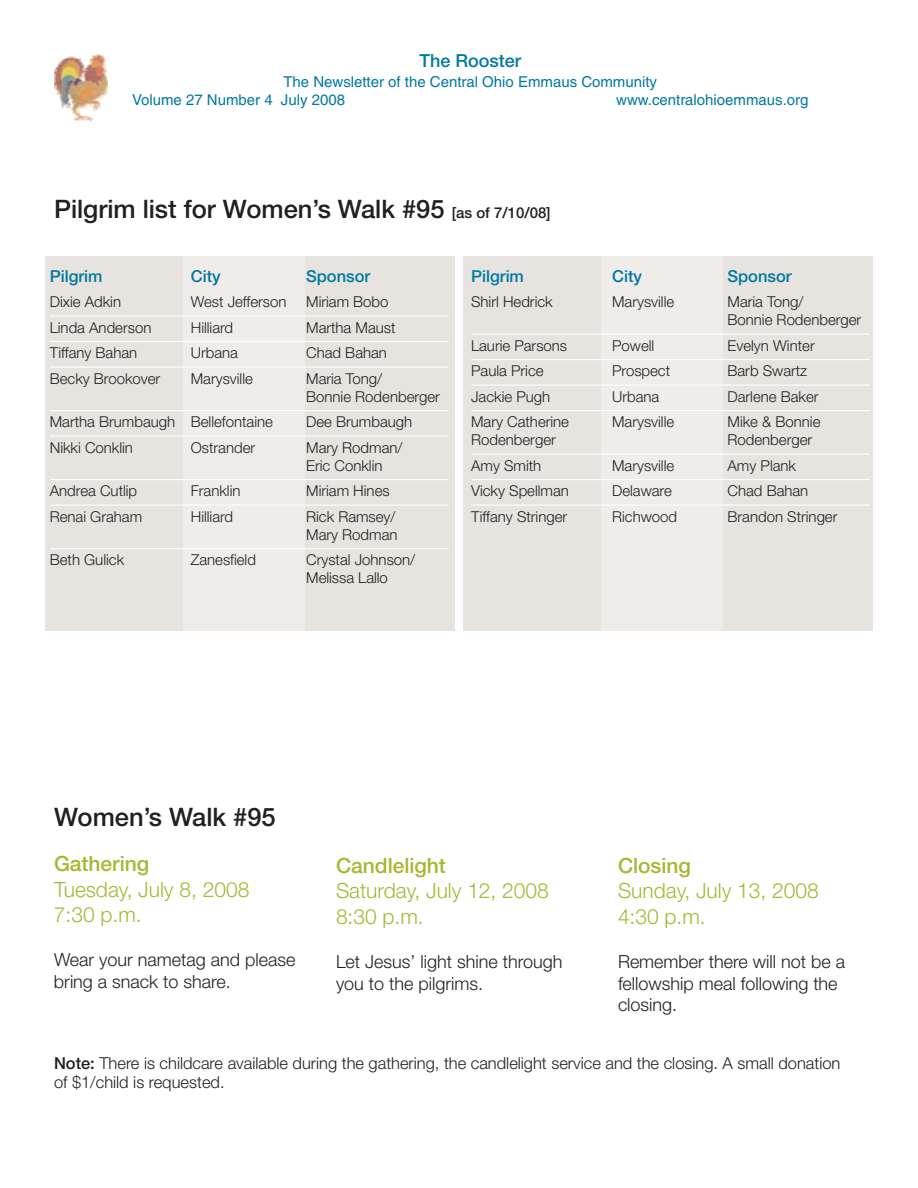
<style>
.page{position:relative;width:918px;height:1188px;background:#fff}
.page>*{position:absolute;margin:0;border:0;box-sizing:border-box;transform-origin:0 0}
.t1{font:500 25.5px "Helvetica Neue";color:#231f20}
.t2{font:300 21px/25.2px "Helvetica Neue";color:#a9b632}
.t3{font:500 21px "Helvetica Neue";color:#a9b632}
.t4{font:300 18px/21.6px "Helvetica Neue";color:#231f20}
.t5{font:500 18px "Helvetica Neue";color:#0079a3}
.t6{font:300 16.5px/19.8px "Helvetica Neue";color:#231f20}
.t7{font:500 16.5px "Helvetica Neue";color:#0079a3}
.t8{font:300 15px/18px "Helvetica Neue";color:#231f20}
.t9{font:15px/18px "Helvetica";color:#0079a3}
.s1{font-size:15px}
.s2{font-weight:500}
</style>
<div class="page">
<div style="left:464px;top:256px;width:409px;height:375px;background:#e7e3de"></div>
<div style="left:602px;top:256px;width:121px;height:375px;background:#efecea"></div>
<div style="left:45px;top:256px;width:409px;height:375px;background:#e7e3de"></div>
<div style="left:183px;top:256px;width:121px;height:375px;background:#efecea"></div>
<img style="left:54px;top:54px;width:54px;height:68px">
<hr style="left:50px;top:316px;width:399px;height:1px;background:#fff">
<hr style="left:50px;top:341px;width:399px;height:1px;background:#fff">
<hr style="left:50px;top:367px;width:399px;height:1px;background:#fff">
<hr style="left:50px;top:410px;width:399px;height:1px;background:#fff">
<hr style="left:50px;top:436px;width:399px;height:1px;background:#fff">
<hr style="left:50px;top:479px;width:399px;height:1px;background:#fff">
<hr style="left:50px;top:505px;width:399px;height:1px;background:#fff">
<hr style="left:50px;top:548px;width:399px;height:1px;background:#fff">
<hr style="left:471px;top:334px;width:399px;height:1px;background:#fff">
<hr style="left:471px;top:359px;width:399px;height:1px;background:#fff">
<hr style="left:471px;top:385px;width:399px;height:1px;background:#fff">
<hr style="left:471px;top:410px;width:399px;height:1px;background:#fff">
<hr style="left:471px;top:454px;width:399px;height:1px;background:#fff">
<hr style="left:471px;top:479px;width:399px;height:1px;background:#fff">
<hr style="left:471px;top:505px;width:399px;height:1px;background:#fff">
<p class="t5" style="left:419px;top:54px;width:103px">The Rooster</p>
<p class="t9" style="left:132px;top:74px;width:527px;text-indent:151px">The Newsletter of the Central Ohio Emmaus Community<br>Volume 27 Number 4 July 2008</p>
<p class="t9" style="left:616px;top:92px;width:194px">www.centralohioemmaus.org</p>
<h1 class="t1" style="left:54px;top:200px;width:498px">Pilgrim list for Women’s Walk #95 <span class="s1">[as of 7/10/08]</span></h1>
<p class="t7" style="left:50px;top:270px;width:54px">Pilgrim</p>
<p class="t7" style="left:191px;top:270px;width:31px">City</p>
<p class="t7" style="left:306px;top:270px;width:66px">Sponsor</p>
<p class="t8" style="left:50px;top:294px;width:73px">Dixie Adkin</p>
<p class="t8" style="left:191px;top:294px;width:97px">West Jefferson</p>
<p class="t8" style="left:306px;top:294px;width:84px">Miriam Bobo</p>
<p class="t8" style="left:50px;top:320px;width:103px">Linda Anderson</p>
<p class="t8" style="left:191px;top:320px;width:44px">Hilliard</p>
<p class="t8" style="left:306px;top:320px;width:91px">Martha Maust</p>
<p class="t8" style="left:50px;top:345px;width:89px">Tiffany Bahan</p>
<p class="t8" style="left:191px;top:345px;width:49px">Urbana</p>
<p class="t8" style="left:306px;top:345px;width:82px">Chad Bahan</p>
<p class="t8" style="left:50px;top:371px;width:112px">Becky Brookover</p>
<p class="t8" style="left:191px;top:371px;width:64px">Marysville</p>
<p class="t8" style="left:306px;top:371px;width:135px">Maria Tong/<br>Bonnie Rodenberger</p>
<p class="t8" style="left:50px;top:414px;width:225px">Martha Brumbaugh Bellefontaine</p>
<p class="t8" style="left:306px;top:414px;width:108px">Dee Brumbaugh</p>
<p class="t8" style="left:50px;top:440px;width:85px">Nikki Conklin</p>
<p class="t8" style="left:191px;top:440px;width:66px">Ostrander</p>
<p class="t8" style="left:306px;top:440px;width:98px">Mary Rodman/<br>Eric Conklin</p>
<p class="t8" style="left:50px;top:483px;width:89px">Andrea Cutlip</p>
<p class="t8" style="left:191px;top:483px;width:51px">Franklin</p>
<p class="t8" style="left:306px;top:483px;width:85px">Miriam Hines</p>
<p class="t8" style="left:50px;top:509px;width:94px">Renai Graham</p>
<p class="t8" style="left:191px;top:509px;width:44px">Hilliard</p>
<p class="t8" style="left:306px;top:509px;width:93px">Rick Ramsey/<br>Mary Rodman</p>
<p class="t8" style="left:50px;top:552px;width:76px">Beth Gulick</p>
<p class="t8" style="left:191px;top:552px;width:67px">Zanesfield</p>
<p class="t8" style="left:306px;top:552px;width:111px">Crystal Johnson/<br>Melissa Lallo</p>
<p class="t7" style="left:471px;top:270px;width:54px">Pilgrim</p>
<p class="t7" style="left:612px;top:270px;width:31px">City</p>
<p class="t7" style="left:728px;top:270px;width:66px">Sponsor</p>
<p class="t8" style="left:471px;top:294px;width:83px">Shirl Hedrick</p>
<p class="t8" style="left:612px;top:294px;width:64px">Marysville</p>
<p class="t8" style="left:728px;top:294px;width:135px">Maria Tong/<br>Bonnie Rodenberger</p>
<p class="t8" style="left:471px;top:338px;width:98px">Laurie Parsons</p>
<p class="t8" style="left:612px;top:338px;width:44px">Powell</p>
<p class="t8" style="left:728px;top:338px;width:89px">Evelyn Winter</p>
<p class="t8" style="left:471px;top:363px;width:74px">Paula Price</p>
<p class="t8" style="left:612px;top:363px;width:60px">Prospect</p>
<p class="t8" style="left:728px;top:363px;width:81px">Barb Swartz</p>
<p class="t8" style="left:471px;top:389px;width:81px">Jackie Pugh</p>
<p class="t8" style="left:612px;top:389px;width:49px">Urbana</p>
<p class="t8" style="left:728px;top:389px;width:93px">Darlene Baker</p>
<p class="t8" style="left:471px;top:414px;width:99px">Mary Catherine</p>
<p class="t8" style="left:612px;top:414px;width:64px">Marysville</p>
<p class="t8" style="left:728px;top:414px;width:94px">Mike &amp; Bonnie</p>
<p class="t8" style="left:471px;top:432px;width:86px">Rodenberger</p>
<p class="t8" style="left:728px;top:432px;width:86px">Rodenberger</p>
<p class="t8" style="left:471px;top:458px;width:72px">Amy Smith</p>
<p class="t8" style="left:612px;top:458px;width:64px">Marysville</p>
<p class="t8" style="left:728px;top:458px;width:70px">Amy Plank</p>
<p class="t8" style="left:471px;top:483px;width:99px">Vicky Spellman</p>
<p class="t8" style="left:612px;top:483px;width:61px">Delaware</p>
<p class="t8" style="left:728px;top:483px;width:82px">Chad Bahan</p>
<p class="t8" style="left:471px;top:509px;width:98px">Tiffany Stringer</p>
<p class="t8" style="left:612px;top:509px;width:66px">Richwood</p>
<p class="t8" style="left:728px;top:509px;width:111px">Brandon Stringer</p>
<h1 class="t1" style="left:54px;top:808px;width:223px">Women’s Walk #95</h1>
<h2 class="t3" style="left:54px;top:856px;width:97px">Gathering</h2>
<h2 class="t2" style="left:54px;top:879px;width:197px">Tuesday, July 8, 2008<br>7:30 p.m.</h2>
<p class="t4" style="left:54px;top:951px;width:243px">Wear your nametag and please bring a snack to share.</p>
<h2 class="t3" style="left:336px;top:858px;width:111px">Candlelight</h2>
<h2 class="t2" style="left:336px;top:880px;width:214px">Saturday, July 12, 2008<br>8:30 p.m.</h2>
<p class="t4" style="left:336px;top:953px;width:228px">Let Jesus’ light shine through you to the pilgrims.</p>
<h2 class="t3" style="left:618px;top:858px;width:75px">Closing</h2>
<h2 class="t2" style="left:618px;top:880px;width:202px">Sunday, July 13, 2008<br>4:30 p.m.</h2>
<p class="t4" style="left:618px;top:953px;width:229px">Remember there will not be a fellowship meal following the closing.</p>
<p class="t6" style="left:54px;top:1054px;width:788px"><span class="s2">Note:</span> There is childcare available during the gathering, the candlelight service and the closing. A small donation of $1/child is requested.</p>
</div>
